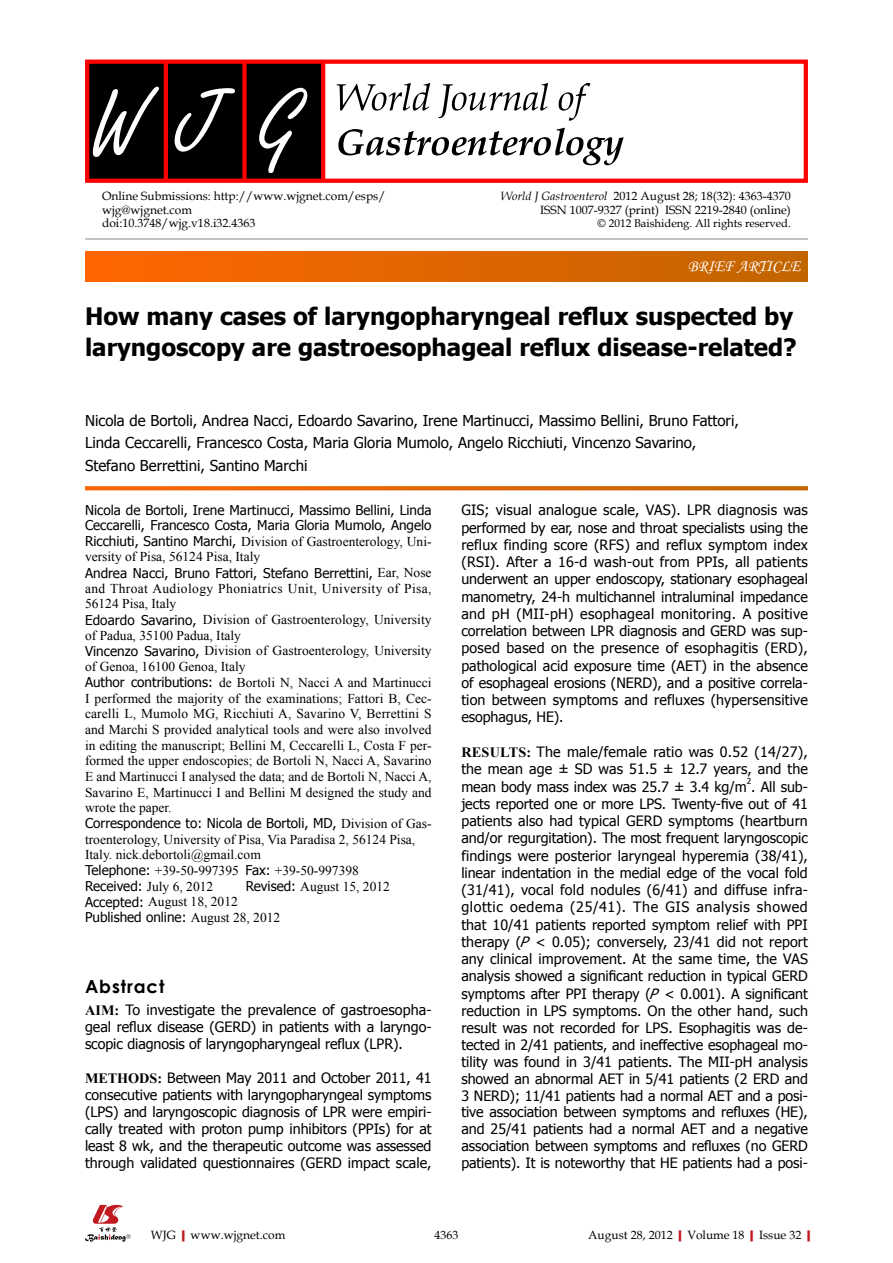
<style>
.page{position:relative;width:893px;height:1263px;background:#fff}
.page>*{position:absolute;margin:0;border:0;box-sizing:border-box;transform-origin:0 0}
.t1{font:700 24px/31.5px "Tahoma";color:#000}
.t2{font:700 18px "Century Gothic";letter-spacing:.05em;color:#000}
.t3{font:16.5px "Monotype Corsiva";color:#fff}
.t4{font:15px/22.5px "Tahoma";color:#000}
.t5{font:14.25px/17.1px "Tahoma";letter-spacing:-.005em;color:#000;text-align:justify}
.t6{font:13.5px/15.8px "Times New Roman";color:#000}
.t7{font:13.5px/15.6px "Tahoma";color:#000}
.t8{font:12px/13.5px "Book Antiqua";color:#000;text-align:right}
.t9{font:11.25px "Book Antiqua";color:#000}
.t10{font:8.25px "Tahoma";color:#000}
.s1{font-style:italic}
.s2{font-family:"Tahoma"}
.s3{font-family:"Times New Roman"}
.s4{font-family:"Times New Roman";font-weight:700}
.s5{font-weight:700;color:#c01920}
</style>
<div class="page">
<div style="left:85px;top:252px;width:723px;height:29px;background:linear-gradient(to right,#f60,#c16500)"></div>
<hr style="left:85px;top:239px;width:723px;height:1px;background:#898989">
<div style="left:87px;top:61px;width:236px;height:121px;background:#000"></div>
<hr style="left:164px;top:61px;width:4px;height:121px;background:#f00">
<div style="left:242px;top:61px;width:5px;height:121px;background:#f00"></div>
<hr style="left:321px;top:61px;width:4px;height:121px;background:#f00">
<div style="left:85px;top:60px;width:723px;height:123px;border:4px solid #f00"></div>
<svg style="left:259px;top:88px;width:48px;height:85px"></svg>
<svg style="left:175px;top:88px;width:60px;height:64px"></svg>
<svg style="left:93px;top:87px;width:66px;height:70px"></svg>
<svg style="left:337px;top:83px;width:253px;height:38px"></svg>
<svg style="left:338px;top:128px;width:286px;height:37px"></svg>
<svg style="left:85px;top:486px;width:723px;height:4px;background:#e16b09"></svg>
<svg style="left:85px;top:1205px;width:46px;height:37px"></svg>
<p class="t8" style="left:102px;top:189px;width:285px;text-align:left">Online Submissions: http://www.wjgnet.com/esps/ wjg@wjgnet.com<br>doi:10.3748/wjg.v18.i32.4363</p>
<p class="t8" style="left:501px;top:189px;width:292px"><span class="s1">World J Gastroenterol</span> 2012 August 28; 18(32): 4363-4370<br>ISSN 1007-9327 (print) ISSN 2219-2840 (online)</p>
<p class="t9" style="left:598px;top:215px;width:195px">© 2012 Baishideng. All rights reserved.</p>
<p class="t3" style="left:688px;top:256px;width:114px">BRIEF ARTICLE</p>
<h1 class="t1" style="left:85px;top:298px;width:713px">How many cases of laryngopharyngeal reflux suspected by laryngoscopy are gastroesophageal reflux disease-related?</h1>
<p class="t4" style="left:85px;top:408px;width:655px">Nicola de Bortoli, Andrea Nacci, Edoardo Savarino, Irene Martinucci, Massimo Bellini, Bruno Fattori,<br>Linda Ceccarelli, Francesco Costa, Maria Gloria Mumolo, Angelo Ricchiuti, Vincenzo Savarino,<br>Stefano Berrettini, Santino Marchi</p>
<p class="t7" style="left:85px;top:501px;width:348px">Nicola de Bortoli, Irene Martinucci, Massimo Bellini, Linda<br>Ceccarelli, Francesco Costa, Maria Gloria Mumolo, Angelo</p>
<p class="t6" style="left:85px;top:533px;width:348px"><span class="s2">Ricchiuti, Santino Marchi,</span> Division of Gastroenterology, Uni&shy;versity of Pisa, 56124 Pisa, Italy</p>
<p class="t7" style="left:85px;top:564px;width:348px">Andrea Nacci, Bruno Fattori, Stefano Berrettini, <span class="s3">Ear, Nose</span></p>
<p class="t6" style="left:85px;top:580px;width:348px">and Throat Audiology Phoniatrics Unit, University of Pisa, 56124 Pisa, Italy<br><span class="s2">Edoardo Savarino,</span> Division of Gastroenterology, University of Padua, 35100 Padua, Italy<br><span class="s2">Vincenzo Savarino,</span> Division of Gastroenterology, University of Genoa, 16100 Genoa, Italy<br><span class="s2">Author contributions:</span> de Bortoli N, Nacci A and Martinucci I performed the majority of the examinations; Fattori B, Cec&shy;carelli L, Mumolo MG, Ricchiuti A, Savarino V, Berrettini S and Marchi S provided analytical tools and were also involved in editing the manuscript; Bellini M, Ceccarelli L, Costa F per&shy;formed the upper endoscopies; de Bortoli N, Nacci A, Savarino E and Martinucci I analysed the data; and de Bortoli N, Nacci A, Savarino E, Martinucci I and Bellini M designed the study and wrote the paper.</p>
<p class="t7" style="left:85px;top:815px;width:348px">Correspondence to: Nicola de Bortoli, MD, <span class="s3">Division of Gas-</span></p>
<p class="t6" style="left:85px;top:831px;width:332px">troenterology, University of Pisa, Via Paradisa 2, 56124 Pisa, Italy. nick.debortoli@gmail.com<br><span class="s2">Telephone:</span> +39-50-997395 <span class="s2">Fax:</span> +39-50-997398<br><span class="s2">Received:</span> July 6, 2012</p>
<p class="t6" style="left:246px;top:878px;width:146px"><span class="s2">Revised:</span> August 15, 2012</p>
<p class="t6" style="left:85px;top:894px;width:154px"><span class="s2">Accepted:</span> August 18, 2012</p>
<p class="t7" style="left:85px;top:909px;width:197px">Published online: <span class="s3">August 28, 2012</span></p>
<p class="t2" style="left:85px;top:973px;width:81px">Abstract</p>
<p class="t5" style="left:85px;top:1001px;width:348px"><span class="s4">AIM:</span> To investigate the prevalence of gastroesopha&shy;geal reflux disease (GERD) in patients with a laryngo&shy;scopic diagnosis of laryngopharyngeal reflux (LPR).</p>
<p class="t5" style="left:85px;top:1069px;width:348px"><span class="s4">METHODS:</span> Between May 2011 and October 2011, 41 consecutive patients with laryngopharyngeal symptoms (LPS) and laryngoscopic diagnosis of LPR were empiri&shy;cally treated with proton pump inhibitors (PPIs) for at least 8 wk, and the therapeutic outcome was assessed through validated questionnaires (GERD impact scale,</p>
<p class="t5" style="left:461px;top:501px;width:348px">GIS; visual analogue scale, VAS). LPR diagnosis was performed by ear, nose and throat specialists using the reflux finding score (RFS) and reflux symptom index (RSI). After a 16-d wash-out from PPIs, all patients underwent an upper endoscopy, stationary esophageal manometry, 24-h multichannel intraluminal impedance and pH (MII-pH) esophageal monitoring. A positive correlation between LPR diagnosis and GERD was sup&shy;posed based on the presence of esophagitis (ERD), pathological acid exposure time (AET) in the absence of esophageal erosions (NERD), and a positive correla&shy;tion between symptoms and refluxes (hypersensitive esophagus, HE).</p>
<p class="t5" style="left:461px;top:742px;width:348px"><span class="s4">RESULTS:</span> The male/female ratio was 0.52 (14/27), the mean age ± SD was 51.5 ± 12.7 years, and the mean body mass index was 25.7 ± 3.4 kg/m . All sub-</p>
<p class="t10" style="left:747px;top:776px;width:6px">2</p>
<p class="t5" style="left:461px;top:794px;width:348px">jects reported one or more LPS. Twenty-five out of 41 patients also had typical GERD symptoms (heartburn and/or regurgitation). The most frequent laryngoscopic findings were posterior laryngeal hyperemia (38/41), linear indentation in the medial edge of the vocal fold (31/41), vocal fold nodules (6/41) and diffuse infra&shy;glottic oedema (25/41). The GIS analysis showed that 10/41 patients reported symptom relief with PPI therapy (<span class="s1">P</span> &lt; 0.05); conversely, 23/41 did not report any clinical improvement. At the same time, the VAS analysis showed a significant reduction in typical GERD symptoms after PPI therapy (<span class="s1">P</span> &lt; 0.001). A significant reduction in LPS symptoms. On the other hand, such result was not recorded for LPS. Esophagitis was de&shy;tected in 2/41 patients, and ineffective esophageal mo&shy;tility was found in 3/41 patients. The MII-pH analysis showed an abnormal AET in 5/41 patients (2 ERD and 3 NERD); 11/41 patients had a normal AET and a posi&shy;tive association between symptoms and refluxes (HE), and 25/41 patients had a normal AET and a negative association between symptoms and refluxes (no GERD patients). It is noteworthy that HE patients had a posi-</p>
<p class="t8" style="left:151px;top:1227px;width:136px">WJG<span class="s5">|</span>www.wjgnet.com</p>
<p class="t8" style="left:434px;top:1227px;width:25px">4363</p>
<p class="t8" style="left:588px;top:1227px;width:229px">August 28, 2012<span class="s5">|</span>Volume 18<span class="s5">|</span>Issue 32<span class="s5">|</span></p>
</div>
